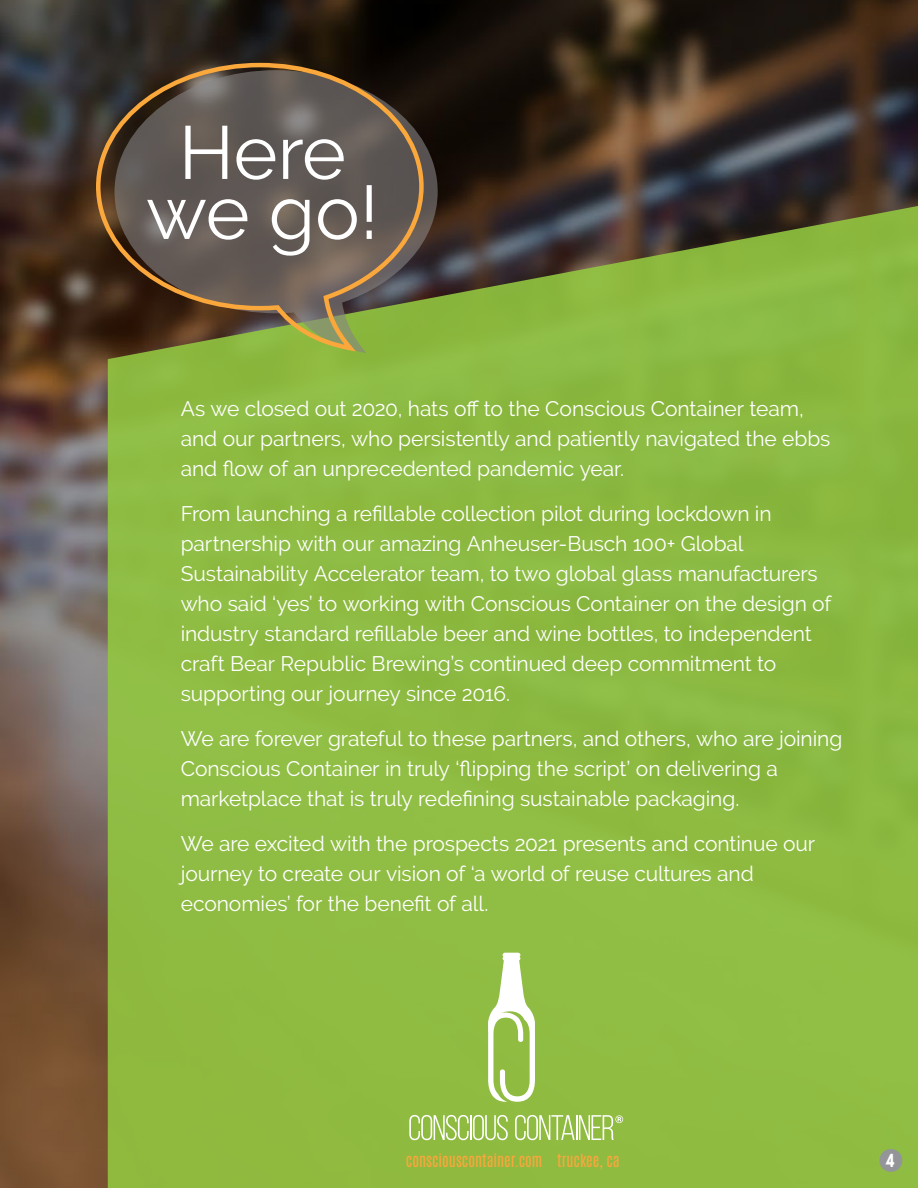
<style>
.page{position:relative;width:918px;height:1188px;background:#fff}
.page>*{position:absolute;margin:0;border:0;box-sizing:border-box;transform-origin:0 0}
.t1{font:75px/60px "Raleway";letter-spacing:-.005em;color:#fff;text-align:center}
.t2{font:21px/30px "Raleway";letter-spacing:-.005em;color:#fff}
.t3{font:19.35px "Ale Pro";color:#fff}
.t4{font:15px "Antonio";color:#faa73c}
</style>
<div class="page">
<img style="left:0;top:0;width:918px;height:1188px">
<div style="left:108px;top:206px;width:810px;height:982px;background:#8ebb42"></div>
<div style="left:879px;top:1149px;width:23px;height:23px;background:#939598;border-radius:50%"></div>
<svg style="left:426px;top:70px;width:12px;height:283px;background:#434429"></svg>
<svg style="left:94px;top:61px;width:332px;height:294px;background:#625845"></svg>
<svg style="left:488px;top:953px;width:47px;height:149px"></svg>
<svg style="left:409px;top:1115px;width:99px;height:25px;background:#b0cf79"></svg>
<svg style="left:515px;top:1115px;width:108px;height:25px"></svg>
<h1 class="t1" style="left:146px;top:122px;width:234px">Here we go!</h1>
<p class="t2" style="left:181px;top:393px;width:651px">As we closed out 2020, hats off to the Conscious Container team, and our partners, who persistently and patiently navigated the ebbs and flow of an unprecedented pandemic year.</p>
<p class="t2" style="left:181px;top:498px;width:652px">From launching a refillable collection pilot during lockdown in partnership with our amazing Anheuser-Busch 100+ Global Sustainability Accelerator team, to two global glass manufacturers who said ‘yes’ to working with Conscious Container on the design of industry standard refillable beer and wine bottles, to independent craft Bear Republic Brewing’s continued deep commitment to supporting our journey since 2016.</p>
<p class="t2" style="left:181px;top:723px;width:663px">We are forever grateful to these partners, and others, who are joining<br>Conscious Container in truly ‘flipping the script’ on delivering a marketplace that is truly redefining sustainable packaging.</p>
<p class="t2" style="left:181px;top:828px;width:636px">We are excited with the prospects 2021 presents and continue our journey to create our vision of ‘a world of reuse cultures and economies’ for the benefit of all.</p>
<p class="t4" style="left:406px;top:1149px;width:215px">consciouscontainer.com truckee, ca</p>
<p class="t3" style="left:886px;top:1151px;width:11px">4</p>
</div>
